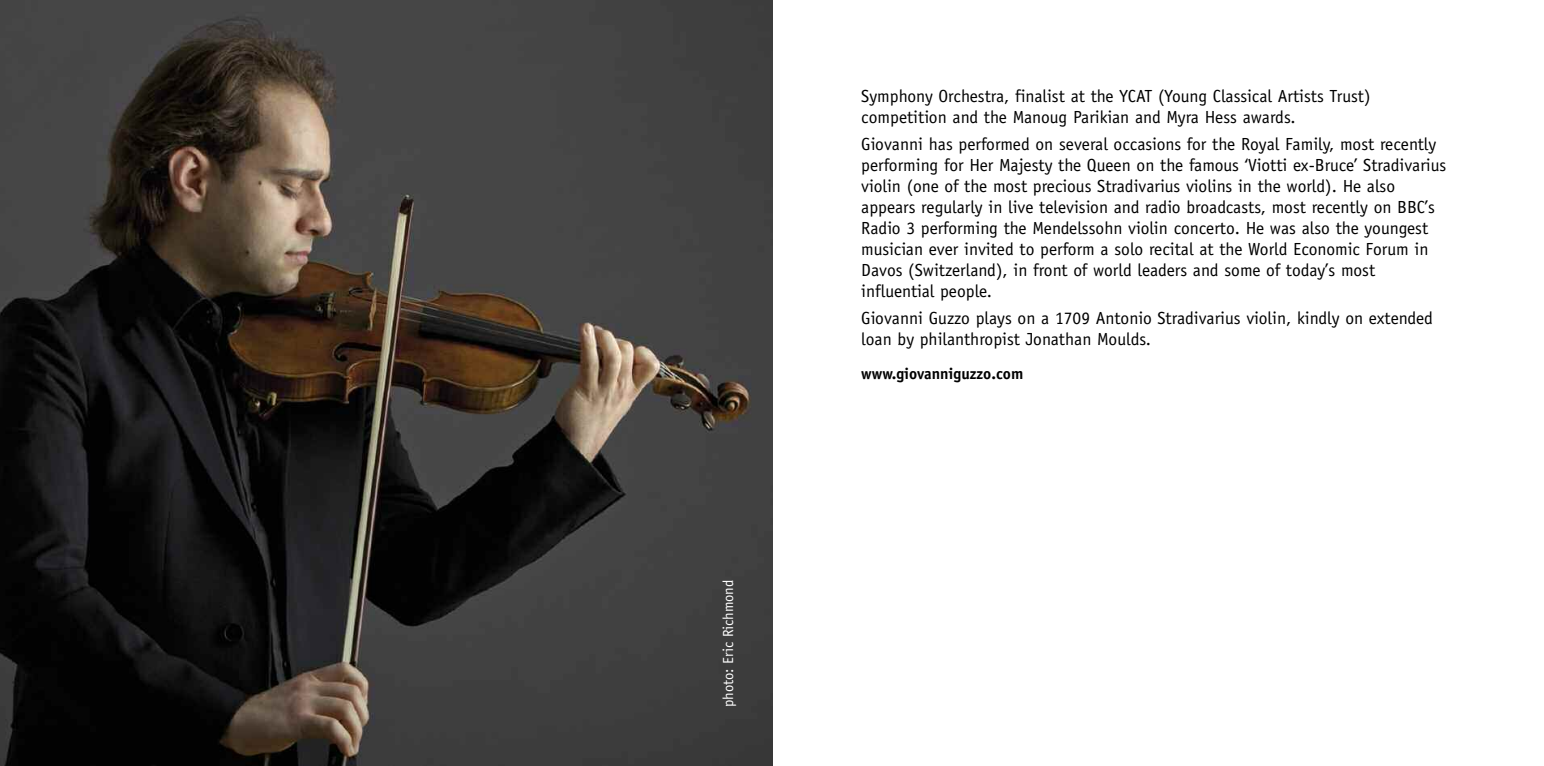
<style>
.page{position:relative;width:1544px;height:766px;background:#fff}
.page>*{position:absolute;margin:0;border:0;box-sizing:border-box;transform-origin:0 0}
.t1{font:17.55px/20.9px "Officina Sans";color:#000}
.t2{font:700 15.75px "Officina Sans";color:#000}
.t3{font:14.62px "Officina Sans";color:#fff}
</style>
<div class="page">
<img style="left:0;top:0;width:772px;height:765px">
<p class="t3" style="left:722px;top:706px;width:129px;rotate:-90deg">photo: Eric Richmond</p>
<p class="t1" style="left:861px;top:87px;width:511px">Symphony Orchestra, finalist at the YCAT (Young Classical Artists Trust) competition and the Manoug Parikian and Myra Hess awards.</p>
<p class="t1" style="left:861px;top:135px;width:586px">Giovanni has performed on several occasions for the Royal Family, most recently performing for Her Majesty the Queen on the famous ‘Viotti ex-Bruce’ Stradivarius violin (one of the most precious Stradivarius violins in the world). He also appears regularly in live television and radio broadcasts, most recently on BBC’s Radio 3 performing the Mendelssohn violin concerto. He was also the youngest musician ever invited to perform a solo recital at the World Economic Forum in Davos (Switzerland), in front of world leaders and some of today’s most influential people.</p>
<p class="t1" style="left:861px;top:309px;width:573px">Giovanni Guzzo plays on a 1709 Antonio Stradivarius violin, kindly on extended loan by philanthropist Jonathan Moulds.</p>
<p class="t2" style="left:861px;top:367px;width:163px">www.giovanniguzzo.com</p>
</div>
